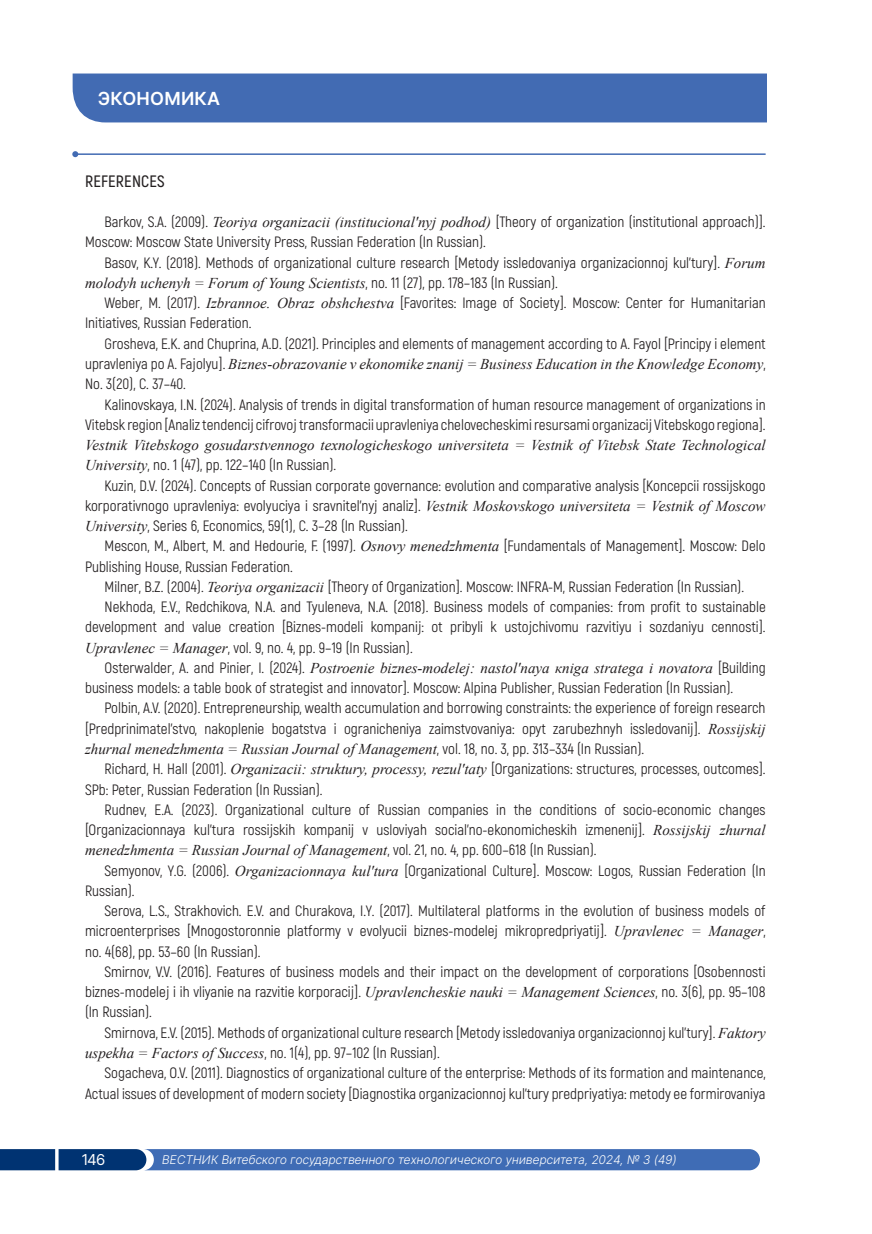
<style>
.page{position:relative;width:872px;height:1234px;background:#fff}
.page>*{position:absolute;margin:0;border:0;box-sizing:border-box;transform-origin:0 0}
.t1{font:600 18px "Inter Tight";letter-spacing:.05em;color:#fff}
.Подзаголовок{font:600 16.5px "Akrobat";letter-spacing:.01em;color:#231f20}
.Список_использованых{font:15px/20.2px "Akrobat";color:#231f20}
.t2{font:15px "Inter Tight";color:#fff}
.t3{font:italic 300 12px "Inter Tight";letter-spacing:.025em;color:#fff}
.s1{font-family:"Times New Roman";font-style:italic}
</style>
<div class="page">
<svg style="left:0;top:1149px;width:760px;height:20px;background:#3764aa"></svg>
<div style="left:73px;top:73px;width:693px;height:49px;background:#426bb3"></div>
<hr style="left:75px;top:153px;width:690px;height:2px;background:#426bb3">
<svg style="left:72px;top:151px;width:6px;height:6px"></svg>
<p class="t1" style="left:98px;top:85px;width:123px">ЭКОНОМИКА</p>
<p class="Подзаголовок" style="left:85px;top:171px;width:81px">REFERENCES</p>
<p class="Список_использованых" style="left:85px;top:212px;width:682px;text-indent:19px">Barkov, S.A. (2009). <span class="s1">Teoriya organizacii (institucional'nyj podhod)</span> [Theory of organization (institutional approach)].<br>Moscow: Moscow State University Press, Russian Federation (In Russian).</p>
<p class="Список_использованых" style="left:85px;top:252px;width:682px;text-indent:19px">Basov, K.Y. (2018). Methods of organizational culture research [Metody issledovaniya organizacionnoj kul'tury]. <span class="s1">Forum molodyh uchenyh = Forum of Young Scientists</span>, no. 11 (27), pp. 178–183 (In Russian).</p>
<p class="Список_использованых" style="left:85px;top:293px;width:682px;text-indent:19px">Weber, M. (2017). <span class="s1">Izbrannoe. Obraz obshchestva</span> [Favorites: Image of Society]. Moscow: Center for Humanitarian<br>Initiatives, Russian Federation.</p>
<p class="Список_использованых" style="left:85px;top:333px;width:682px;text-align:justify;text-indent:19px">Grosheva, E.K. and Chuprina, A.D. (2021). Principles and elements of management according to A. Fayol [Principy i element upravleniya po A. Fajolyu]. <span class="s1">Biznes-obrazovanie v ekonomike znanij = Business Education in the Knowledge Economy</span>, No. 3(20), C. 37–40.</p>
<p class="Список_использованых" style="left:85px;top:394px;width:682px;text-align:justify;text-indent:19px">Kalinovskaya, I.N. (2024). Analysis of trends in digital transformation of human resource management of organizations in Vitebsk region [Analiztendencij cifrovojtransformacii upravleniya chelovecheskimiresursami organizacij Vitebskogo regiona].<br><span class="s1">Vestnik Vitebskogo gosudarstvennogo texnologicheskogo universiteta = Vestnik of Vitebsk State Technological University</span>, no. 1 (47), pp. 122–140 (In Russian).</p>
<p class="Список_использованых" style="left:85px;top:475px;width:682px;text-align:justify;text-indent:19px">Kuzin, D.V. (2024). Concepts of Russian corporate governance: evolution and comparative analysis [Koncepcii rossijskogo korporativnogo upravleniya: evolyuciya i sravnitel'nyj analiz]. <span class="s1">Vestnik Moskovskogo universiteta = Vestnik of Moscow University</span>, Series 6, Economics, 59(1), C. 3–28 (In Russian).</p>
<p class="Список_использованых" style="left:85px;top:536px;width:682px;text-indent:19px">Mescon, M., Albert, M. and Hedourie, F. (1997). <span class="s1">Osnovy menedzhmenta</span> [Fundamentals of Management]. Moscow: Delo<br>Publishing House, Russian Federation.</p>
<p class="Список_использованых" style="left:105px;top:576px;width:641px">Milner, B.Z. (2004). <span class="s1">Teoriya organizacii</span> [Theory of Organization]. Moscow: INFRA-M, Russian Federation (In Russian).</p>
<p class="Список_использованых" style="left:85px;top:596px;width:682px;text-align:justify;text-indent:19px">Nekhoda, E.V., Redchikova, N.A. and Tyuleneva, N.A. (2018). Business models of companies: from profit to sustainable development and value creation [Biznes-modeli kompanij: ot pribyli k ustojchivomu razvitiyu i sozdaniyu cennosti].<br><span class="s1">Upravlenec = Manager</span>, vol. 9, no. 4, pp. 9–19 (In Russian).</p>
<p class="Список_использованых" style="left:85px;top:657px;width:682px;text-indent:19px">Osterwalder, A. and Pinier, I. (2024). <span class="s1">Postroenie biznes-modelej: nastol'naya кniga stratega i novatora</span> [Building business models: a table book of strategist and innovator]. Moscow: Alpina Publisher, Russian Federation (In Russian).</p>
<p class="Список_использованых" style="left:85px;top:698px;width:682px;text-align:justify;text-indent:19px">Polbin, A.V. (2020). Entrepreneurship, wealth accumulation and borrowing constraints: the experience of foreign research [Predprinimatel'stvo, nakoplenie bogatstva i ogranicheniya zaimstvovaniya: opyt zarubezhnyh issledovanij]. <span class="s1">Rossijskij zhurnal menedzhmenta = Russian Journal of Management</span>, vol. 18, no. 3, pp. 313–334 (In Russian).</p>
<p class="Список_использованых" style="left:85px;top:758px;width:682px;text-indent:19px">Richard, H. Hall (2001). <span class="s1">Organizacii: struktury, processy, rezul'taty</span> [Organizations: structures, processes, outcomes].<br>SPb: Peter, Russian Federation (In Russian).</p>
<p class="Список_использованых" style="left:85px;top:799px;width:682px;text-align:justify;text-indent:19px">Rudnev, E.A. (2023). Organizational culture of Russian companies in the conditions of socio-economic changes [Organizacionnaya kul'tura rossijskih kompanij v usloviyah social'no-ekonomicheskih izmenenij]. <span class="s1">Rossijskij zhurnal menedzhmenta = Russian Journal of Management</span>, vol. 21, no. 4, pp. 600–618 (In Russian).</p>
<p class="Список_использованых" style="left:85px;top:860px;width:682px;text-indent:19px">Semyonov, Y.G. (2006). <span class="s1">Organizacionnaya kul'tura</span> [Organizational Culture]. Moscow: Logos, Russian Federation (In<br>Russian).</p>
<p class="Список_использованых" style="left:85px;top:900px;width:682px;text-align:justify;text-indent:19px">Serova, L.S., Strakhovich. E.V. and Churakova, I.Y. (2017). Multilateral platforms in the evolution of business models of microenterprises [Mnogostoronnie platformy v evolyucii biznes-modelej mikropredpriyatij]. <span class="s1">Upravlenec = Manager</span>, no. 4(68), pp. 53–60 (In Russian).</p>
<p class="Список_использованых" style="left:85px;top:961px;width:682px;text-align:justify;text-indent:19px">Smirnov, V.V. (2016). Features of business models and their impact on the development of corporations [Osobennosti biznes-modelej i ih vliyanie na razvitie korporacij]. <span class="s1">Upravlencheskie nauki = Management Sciences</span>, no. 3(6), pp. 95–108 (In Russian).</p>
<p class="Список_использованых" style="left:85px;top:1022px;width:682px;text-indent:19px">Smirnova, E.V. (2015). Methods of organizational culture research [Metody issledovaniya organizacionnoj kul'tury]. <span class="s1">Faktory uspekha = Factors of Success</span>, no. 1(4), pp. 97–102 (In Russian).</p>
<p class="Список_использованых" style="left:85px;top:1062px;width:682px;text-align:right">Sogacheva, O.V. (2011). Diagnostics of organizational culture of the enterprise: Methods of its formation and maintenance,<br>Actual issues of development of modern society [Diagnostika organizacionnoj kul'tury predpriyatiya: metody ee formirovaniya</p>
<p class="t2" style="left:82px;top:1148px;width:24px">146</p>
<p class="t3" style="left:162px;top:1150px;width:515px">ВЕСТНИК Витебского государственного технологического университета, 2024, № 3 (49)</p>
</div>
